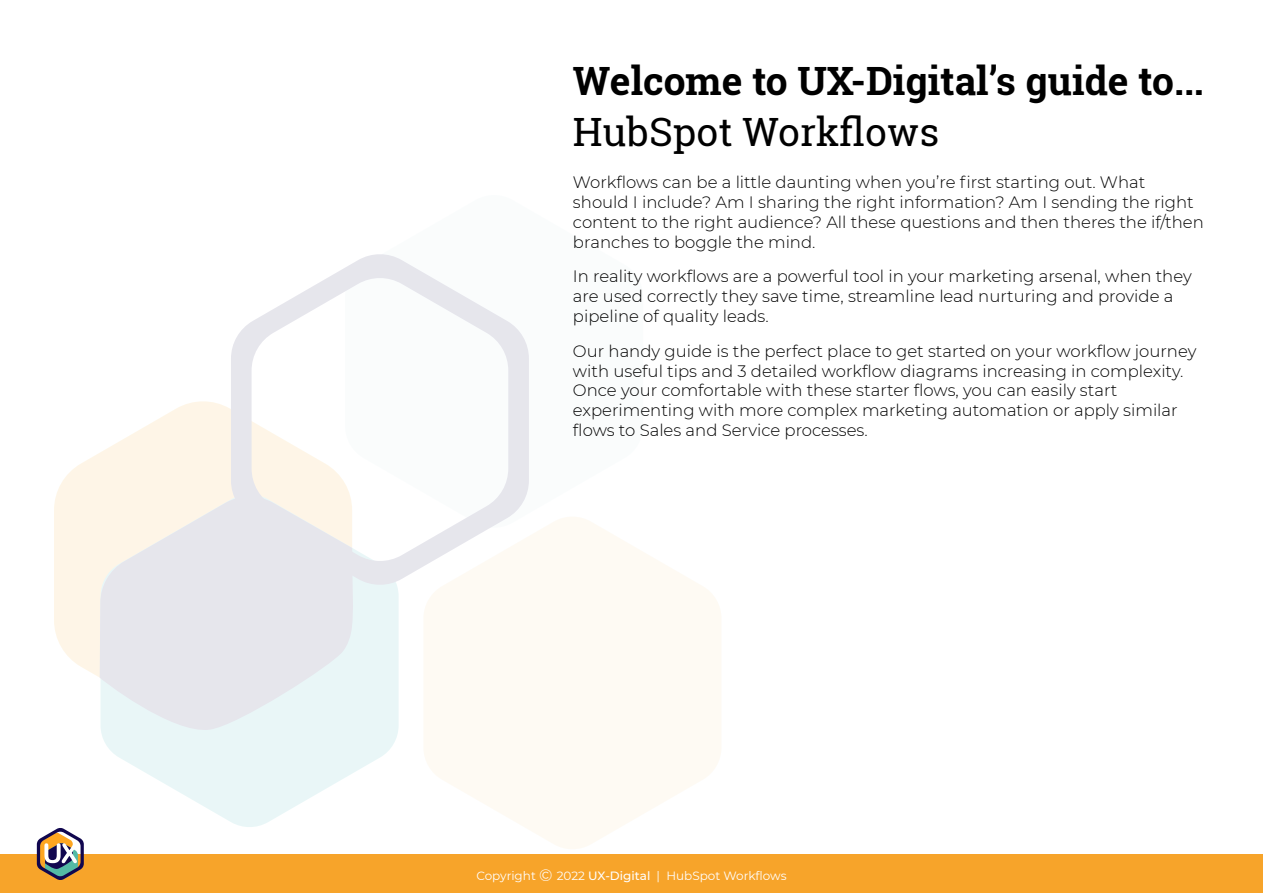
<style>
.page{position:relative;width:1263px;height:893px;background:#fff}
.page>*{position:absolute;margin:0;border:0;box-sizing:border-box;transform-origin:0 0}
.t1{font:700 39px "Roboto Slab";color:#000}
.t2{font:39px "Roboto Slab";color:#000}
.t3{font:300 16.5px/19.8px "Montserrat";color:#000}
.t4{font:12px "Montserrat";color:#fff}
.s1{font-size:16.5px}
.s2{font-weight:500}
</style>
<div class="page">
<svg style="left:54px;top:401px;width:177px;height:277px;fill:#fef5e7"></svg>
<svg style="left:101px;top:493px;width:298px;height:334px;fill:#e9f6f7"></svg>
<svg style="left:100px;top:494px;width:255px;height:241px;background:#e9eaed"></svg>
<svg style="left:231px;top:254px;width:298px;height:333px"></svg>
<svg style="left:423px;top:517px;width:298px;height:332px;fill:#fefaf3"></svg>
<div style="left:0;top:855px;width:1263px;height:38px;background:#f7a42a"></div>
<svg style="left:37px;top:828px;width:47px;height:52px"></svg>
<h1 class="t1" style="left:573px;top:54px;width:632px">Welcome to UX-Digital’s guide to...</h1>
<h1 class="t2" style="left:573px;top:105px;width:368px">HubSpot Workflows</h1>
<p class="t3" style="left:573px;top:172px;width:632px">Workflows can be a little daunting when you’re first starting out. What should I include? Am I sharing the right information? Am I sending the right content to the right audience? All these questions and then theres the if/then branches to boggle the mind.</p>
<p class="t3" style="left:573px;top:266px;width:620px">In reality workflows are a powerful tool in your marketing arsenal, when they are used correctly they save time, streamline lead nurturing and provide a pipeline of quality leads.</p>
<p class="t3" style="left:573px;top:341px;width:625px">Our handy guide is the perfect place to get started on your workflow journey with useful tips and 3 detailed workflow diagrams increasing in complexity.<br>Once your comfortable with these starter flows, you can easily start experimenting with more complex marketing automation or apply similar flows to Sales and Service processes.</p>
<p class="t4" style="left:476px;top:867px;width:312px">Copyright <span class="s1">©</span> 2022 <span class="s2">UX-Digital</span> | HubSpot Workflows</p>
</div>
